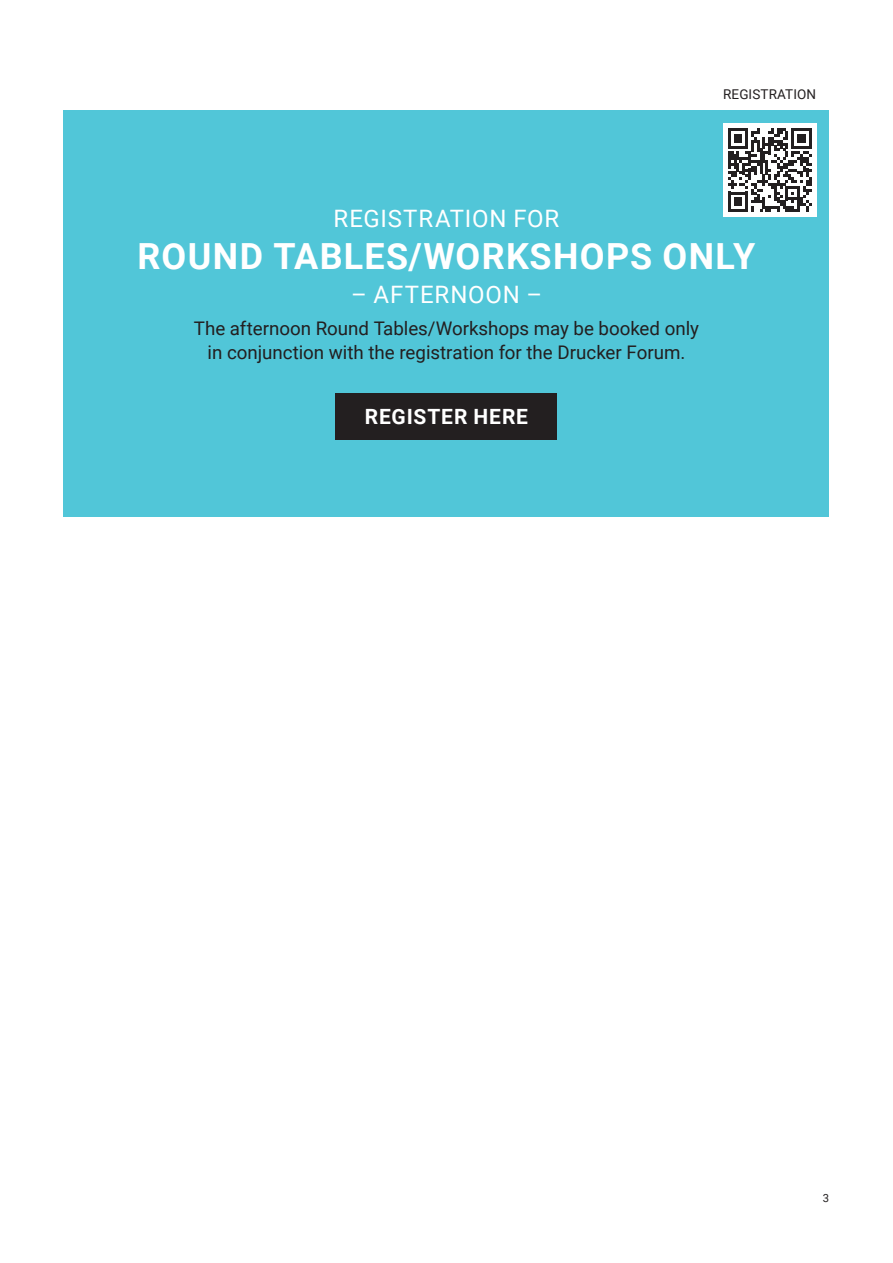
<style>
.page{position:relative;width:893px;height:1263px;background:#fff}
.page>*{position:absolute;margin:0;border:0;box-sizing:border-box;transform-origin:0 0}
.t1{font:700 36px "Roboto";letter-spacing:.035em;color:#fff}
.t2{font:24px "Roboto";letter-spacing:.035em;color:#fff}
.t3{font:700 21px "Roboto";letter-spacing:.04em;color:#fff}
.t4{font:18.75px/24px "Roboto";color:#231f20;text-align:center}
.t5{font:13.5px "Roboto";letter-spacing:.01em;color:#231f20}
.t6{font:11.25px "Roboto";color:#231f20}
</style>
<div class="page">
<div style="left:64px;top:110px;width:765px;height:407px;background:#51c6d8"></div>
<div style="left:336px;top:393px;width:221px;height:47px;background:#231f20"></div>
<div style="left:723px;top:123px;width:93px;height:94px;background:#fff"></div>
<svg style="left:728px;top:128px;width:83px;height:84px"></svg>
<p class="t5" style="left:723px;top:85px;width:95px">REGISTRATION</p>
<p class="t2" style="left:334px;top:201px;width:227px">REGISTRATION FOR</p>
<h1 class="t1" style="left:138px;top:231px;width:619px">ROUND TABLES/WORKSHOPS ONLY</h1>
<p class="t2" style="left:351px;top:278px;width:192px">– AFTERNOON –</p>
<p class="t4" style="left:194px;top:316px;width:507px">The afternoon Round Tables/Workshops may be booked only in conjunction with the registration for the Drucker Forum.</p>
<p class="t3" style="left:365px;top:402px;width:165px">REGISTER HERE</p>
<p class="t6" style="left:823px;top:1190px;width:8px">3</p>
</div>
